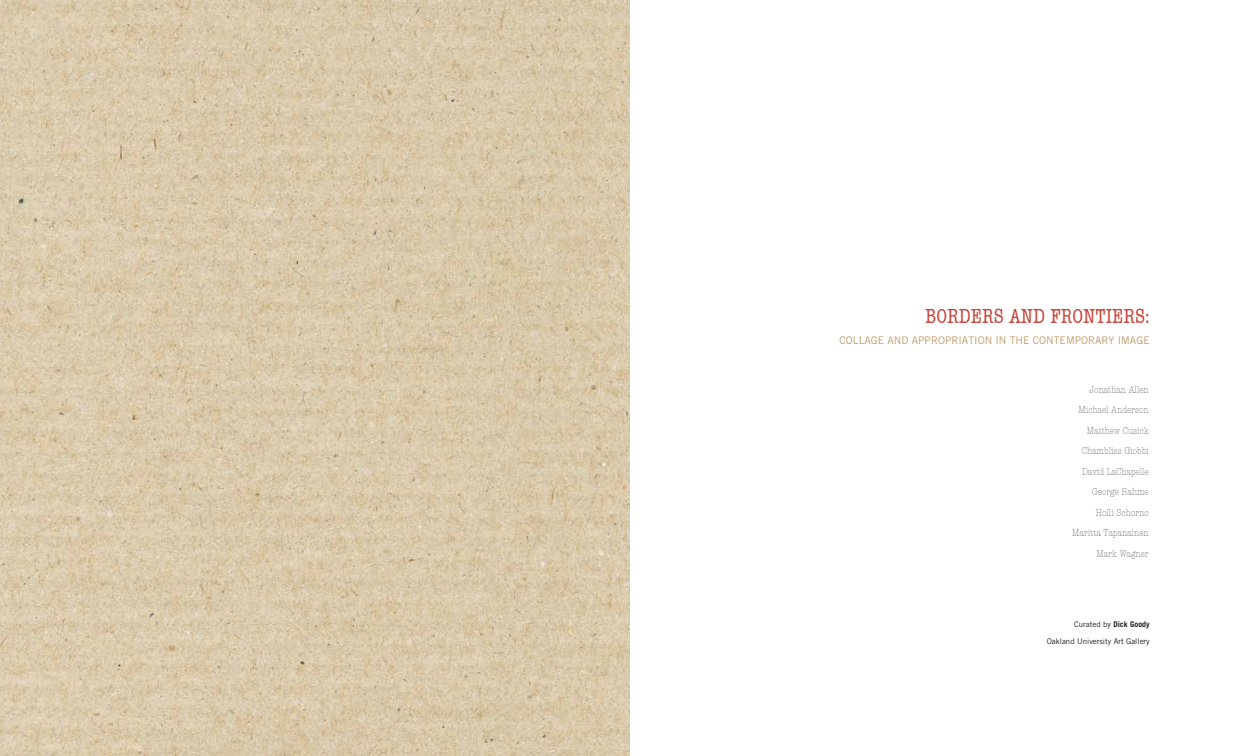
<style>
.page{position:relative;width:1260px;height:756px;background:#fff}
.page>*{position:absolute;margin:0;border:0;box-sizing:border-box;transform-origin:0 0}
.t1{font:condensed 21px "American Typewriter";color:#c94035}
.t2{font:300 condensed 10.5px/20.5px "American Typewriter";color:#636466;text-align:right}
.t3{font:10.5px "Trade Gothic";color:#c19a68}
.t4{font:7.88px "Trade Gothic";color:#231f20}
.s1{font-weight:700}
</style>
<div class="page">
<img style="left:0;top:0;width:630px;height:756px">
<h1 class="t1" style="left:925px;top:305px;width:226px">BORDERS AND FRONTIERS:</h1>
<p class="t3" style="left:839px;top:334px;width:312px">COLLAGE AND APPROPRIATION IN THE CONTEMPORARY IMAGE</p>
<p class="t2" style="left:1072px;top:380px;width:78px">Jonathan Allen<br>Michael Anderson<br>Matthew Cusick<br>Chambliss Giobbi<br>David LaChapelle<br>George Rahme<br>Holli Schorno<br>Maritta Tapanainen<br>Mark Wagner</p>
<p class="t4" style="left:1074px;top:619px;width:77px">Curated by <span class="s1">Dick Goody</span></p>
<p class="t4" style="left:1047px;top:637px;width:105px">Oakland University Art Gallery</p>
</div>
